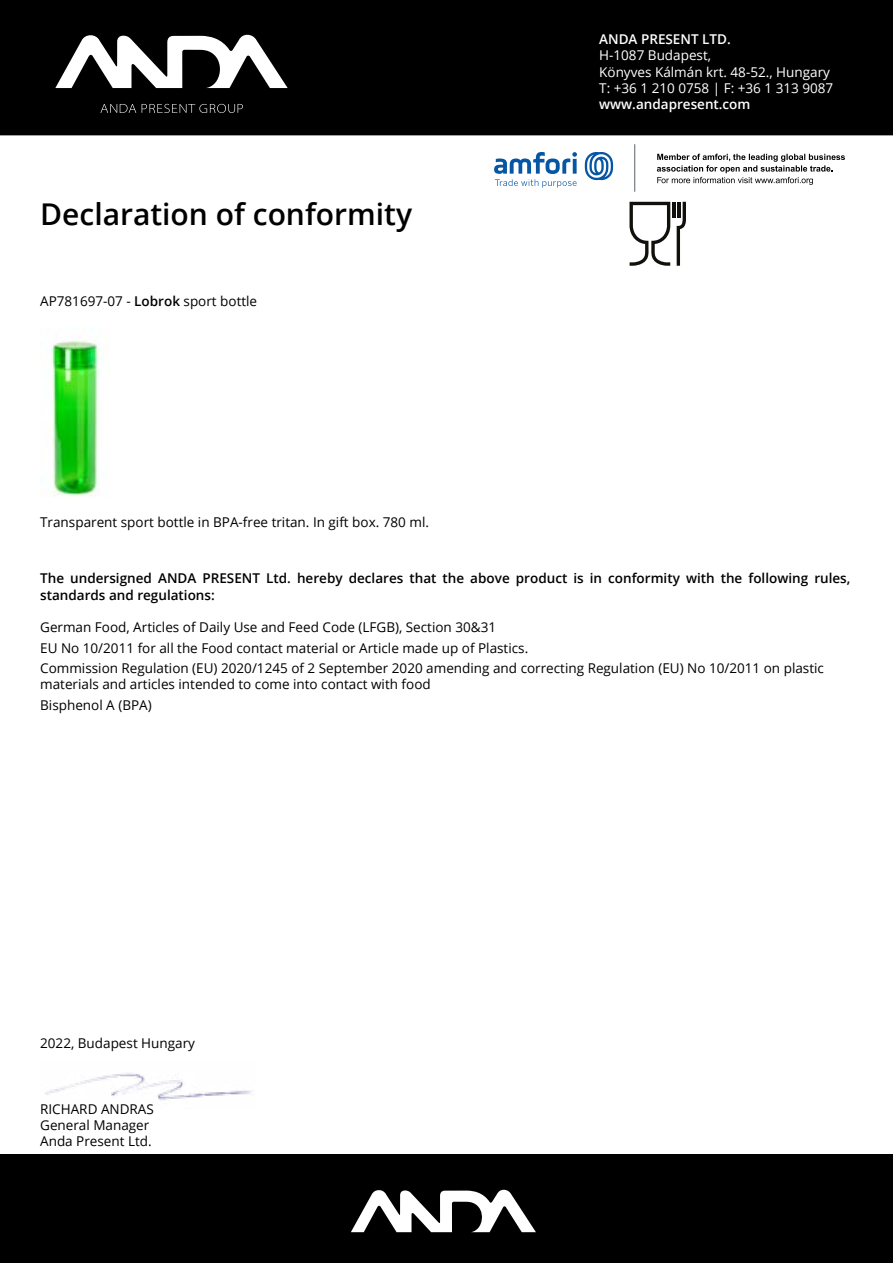
<style>
.page{position:relative;width:893px;height:1263px;background:#fff}
.page>*{position:absolute;margin:0;border:0;box-sizing:border-box;transform-origin:0 0}
.t1{font:600 30px "Open Sans";color:#000}
.t2{font:13.5px/20.4px "Open Sans";color:#000}
.t3{font:600 13.5px/16.2px "Open Sans";color:#000}
.t4{font:13.5px/16.2px "Open Sans";color:#fff}
.t5{font:600 13.5px "Open Sans";color:#fff}
.s1{font-weight:600}
</style>
<div class="page">
<div style="left:0;top:0;width:893px;height:135px;background:#000"></div>
<div style="left:0;top:1154px;width:893px;height:109px;background:#000"></div>
<svg style="left:55px;top:34px;width:233px;height:54px"></svg>
<svg style="left:100px;top:104px;width:143px;height:9px"></svg>
<img style="left:40px;top:328px;width:65px;height:168px">
<svg style="left:351px;top:1189px;width:185px;height:43px"></svg>
<svg style="left:585px;top:152px;width:28px;height:28px"></svg>
<svg style="left:494px;top:152px;width:83px;height:36px"></svg>
<hr style="left:634px;top:144px;width:1px;height:47px;background:#686e79">
<svg style="left:657px;top:154px;width:188px;height:31px"></svg>
<hr style="left:672px;top:202px;width:3px;height:15px;background:#12100b">
<svg style="left:677px;top:202px;width:9px;height:64px"></svg>
<hr style="left:677px;top:202px;width:4px;height:15px;background:#12100b">
<svg style="left:629px;top:202px;width:41px;height:64px"></svg>
<img style="left:45px;top:1073px;width:207px;height:28px">
<h1 class="t1" style="left:40px;top:193px;width:373px">Declaration of conformity</h1>
<p class="t2" style="left:40px;top:290px;width:218px">AP781697-07 - <span class="s1">Lobrok</span> sport bottle</p>
<p class="t2" style="left:40px;top:511px;width:390px">Transparent sport bottle in BPA-free tritan. In gift box. 780 ml.</p>
<p class="t5" style="left:599px;top:30px;width:133px">ANDA PRESENT LTD.</p>
<p class="t4" style="left:599px;top:47px;width:236px">H-1087 Budapest,<br>Könyves Kálmán krt. 48-52., Hungary<br>T: +36 1 210 0758 | F: +36 1 313 9087</p>
<p class="t5" style="left:599px;top:95px;width:153px">www.andapresent.com</p>
<p class="t3" style="left:40px;top:570px;width:812px">The undersigned ANDA PRESENT Ltd. hereby declares that the above product is in conformity with the following rules, standards and regulations:</p>
<p class="t2" style="left:40px;top:617px;width:785px">German Food, Articles of Daily Use and Feed Code (LFGB), Section 30&amp;31<br>EU No 10/2011 for all the Food contact material or Article made up of Plastics.<br>Commission Regulation (EU) 2020/1245 of 2 September 2020 amending and correcting Regulation (EU) No 10/2011 on plastic</p>
<p class="t2" style="left:40px;top:674px;width:392px">materials and articles intended to come into contact with food<br>Bisphenol A (BPA)</p>
<p class="t2" style="left:40px;top:1032px;width:156px">2022, Budapest Hungary</p>
<p class="t2" style="left:40px;top:1100px;width:115px;line-height:16.2px">RICHARD ANDRAS<br>General Manager<br>Anda Present Ltd.</p>
</div>
